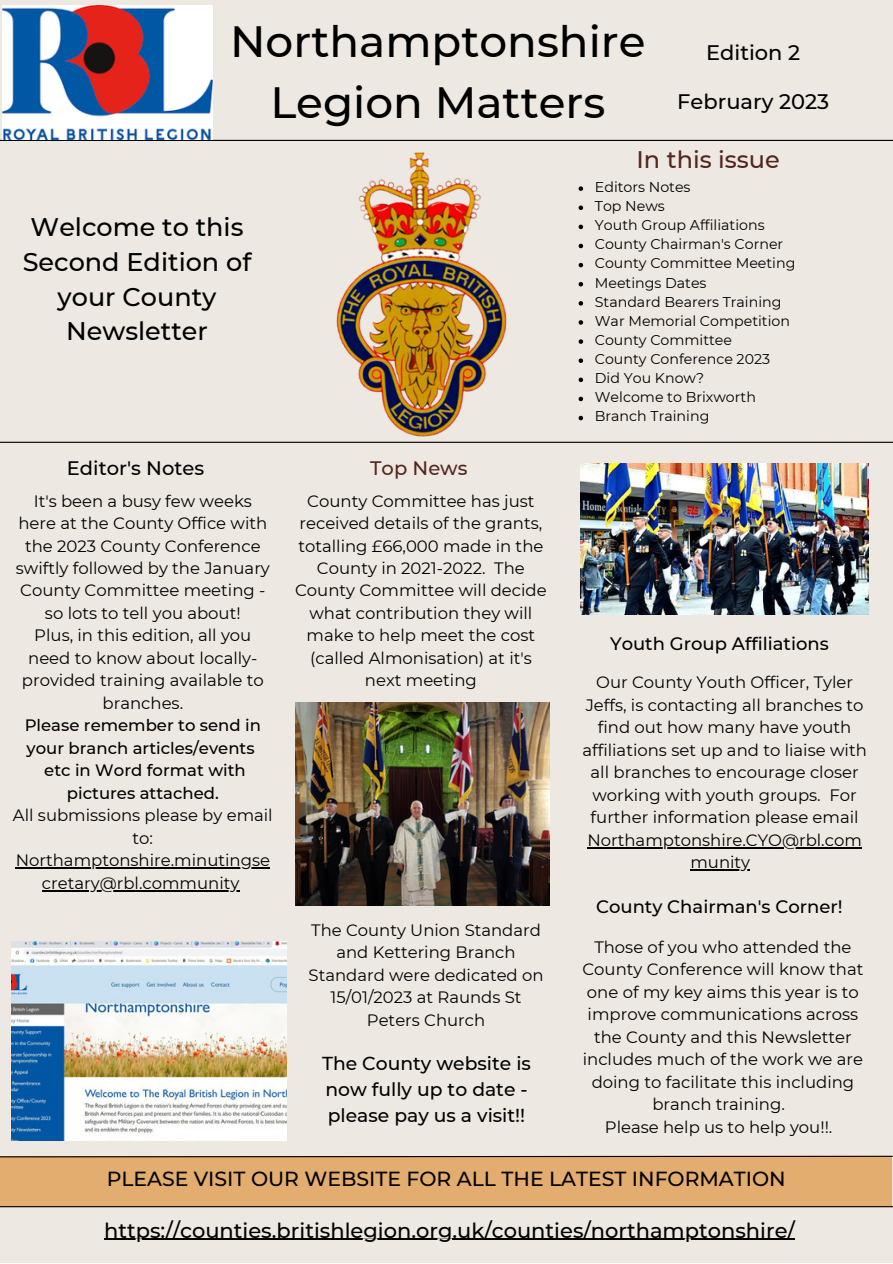
<style>
.page{position:relative;width:893px;height:1264px;background:#fff}
.page>*{position:absolute;margin:0;border:0;box-sizing:border-box;transform-origin:0 0}
.t1{font:500 43.65px/60.8px "Montserrat";color:#000;text-align:center}
.t2{font:500 25.5px/34.8px "Montserrat";color:#000;text-align:center}
.t3{font:500 24px "Montserrat";color:#53261d}
.t4{font:500 21px "Montserrat";color:#000}
.t5{font:500 20.4px "Montserrat";color:#000}
.t6{font:500 19.5px "Montserrat";color:#000}
.t7{font:500 19.5px "Montserrat";color:#53261d}
.t8{font:500 18.75px/25.8px "Montserrat";color:#000}
.t9{font:500 18px "Montserrat";color:#000}
.t10{font:16.5px/22.5px "Montserrat";color:#000;text-align:center}
.t11{font:500 16.5px/22.5px "Montserrat";color:#000;text-align:center}
.t12{font:14.25px/19px "Montserrat";color:#000}
</style>
<div class="page">
<div style="left:0;top:0;width:892px;height:1262px;background:#ede8e1"></div>
<hr style="left:0;top:140px;width:892px;height:1px;background:#000">
<hr style="left:892px;top:442px;width:1px;height:765px;background:#ede8e1">
<div style="left:0;top:1156px;width:891px;height:50px;background:#e2ad6e"></div>
<hr style="left:0;top:1206px;width:892px;height:1px;background:#000">
<svg style="left:0;top:1155px;width:892px;height:2px"></svg>
<hr style="left:0;top:442px;width:892px;height:1px;background:#000">
<img style="left:580px;top:464px;width:288px;height:150px">
<img style="left:12px;top:941px;width:274px;height:199px">
<img style="left:296px;top:702px;width:254px;height:203px">
<img style="left:3px;top:6px;width:209px;height:134px">
<img style="left:336px;top:152px;width:171px;height:285px">
<hr style="left:104px;top:1238px;width:690px;height:1px;background:#000">
<hr style="left:16px;top:867px;width:254px;height:1px;background:#000">
<hr style="left:42px;top:890px;width:197px;height:1px;background:#000">
<svg style="left:578px;top:186px;width:5px;height:5px"></svg>
<svg style="left:578px;top:205px;width:5px;height:5px"></svg>
<svg style="left:578px;top:225px;width:5px;height:4px"></svg>
<svg style="left:578px;top:244px;width:5px;height:4px"></svg>
<svg style="left:578px;top:263px;width:5px;height:4px"></svg>
<svg style="left:578px;top:282px;width:5px;height:4px"></svg>
<svg style="left:578px;top:301px;width:5px;height:4px"></svg>
<svg style="left:578px;top:320px;width:5px;height:5px"></svg>
<svg style="left:578px;top:339px;width:5px;height:5px"></svg>
<svg style="left:578px;top:358px;width:5px;height:5px"></svg>
<svg style="left:578px;top:377px;width:5px;height:5px"></svg>
<svg style="left:578px;top:397px;width:5px;height:4px"></svg>
<svg style="left:578px;top:416px;width:5px;height:4px"></svg>
<hr style="left:587px;top:847px;width:274px;height:1px;background:#000">
<hr style="left:690px;top:869px;width:60px;height:1px;background:#000">
<h1 class="t1" style="left:230px;top:11px;width:417px">Northamptonshire<br>Legion Matters</h1>
<p class="t4" style="left:706px;top:39px;width:96px">Edition 2</p>
<p class="t4" style="left:677px;top:88px;width:153px">February 2023</p>
<h3 class="t3" style="left:636px;top:144px;width:145px">In this issue</h3>
<p class="t12" style="left:595px;top:177px;width:202px">Editors Notes<br>Top News<br>Youth Group Affiliations<br>County Chairman's Corner<br>County Committee Meeting<br>Meetings Dates<br>Standard Bearers Training<br>War Memorial Competition<br>County Committee<br>County Conference 2023<br>Did You Know?<br>Welcome to Brixworth<br>Branch Training</p>
<h2 class="t2" style="left:23px;top:209px;width:230px">Welcome to this<br>Second Edition of your County<br>Newsletter</h2>
<p class="t6" style="left:67px;top:456px;width:139px">Editor's Notes</p>
<p class="t7" style="left:370px;top:456px;width:99px">Top News</p>
<p class="t10" style="left:16px;top:489px;width:255px">It's been a busy few weeks here at the County Office with the 2023 County Conference swiftly followed by the January<br>County Committee meeting - so lots to tell you about!<br>Plus, in this edition, all you need to know about locally&shy;provided training available to branches.</p>
<p class="t11" style="left:25px;top:714px;width:238px">Please remember to send in your branch articles/events etc in Word format with pictures attached.</p>
<p class="t10" style="left:13px;top:804px;width:261px">All submissions please by email to:<br>Northamptonshire.minutingse cretary@rbl.community</p>
<p class="t10" style="left:295px;top:489px;width:253px">County Committee has just received details of the grants, totalling £66,000 made in the<br>County in 2021-2022. The<br>County Committee will decide what contribution they will make to help meet the cost (called Almonisation) at it's next meeting</p>
<p class="t10" style="left:308px;top:918px;width:236px">The County Union Standard and Kettering Branch<br>Standard were dedicated on<br>15/01/2023 at Raunds St<br>Peters Church</p>
<p class="t8" style="left:322px;top:1050px;width:210px">The County website is now fully up to date - please pay us a visit!!</p>
<p class="t9" style="left:610px;top:632px;width:220px">Youth Group Affiliations</p>
<p class="t10" style="left:582px;top:671px;width:286px">Our County Youth Officer, Tyler<br>Jeffs, is contacting all branches to find out how many have youth affiliations set up and to liaise with all branches to encourage closer working with youth groups. For further information please email<br>Northamptonshire.CYO@rbl.com munity</p>
<p class="t9" style="left:596px;top:895px;width:248px">County Chairman's Corner!</p>
<p class="t10" style="left:582px;top:935px;width:282px">Those of you who attended the<br>County Conference will know that one of my key aims this year is to improve communications across the County and this Newsletter includes much of the work we are doing to facilitate this including branch training.<br>Please help us to help you!!.</p>
<p class="t5" style="left:107px;top:1166px;width:680px">PLEASE VISIT OUR WEBSITE FOR ALL THE LATEST INFORMATION</p>
<p class="t4" style="left:104px;top:1217px;width:692px">https://counties.britishlegion.org.uk/counties/northamptonshire/</p>
</div>
